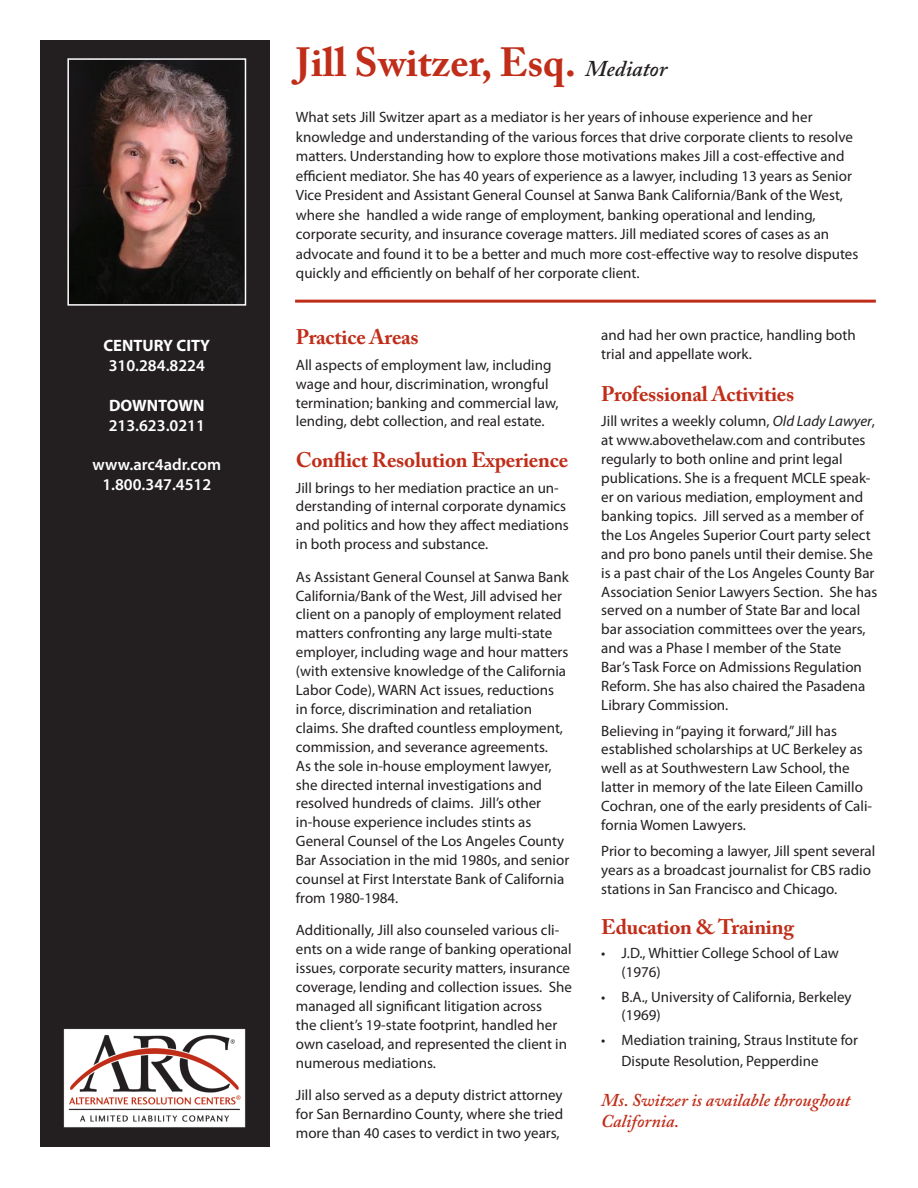
<style>
.page{position:relative;width:918px;height:1188px;background:#fff}
.page>*{position:absolute;margin:0;border:0;box-sizing:border-box;transform-origin:0 0}
.t1{font:700 40.5px "Adobe Caslon Pro";color:#c02d19}
.t2{font:700 21px "Adobe Caslon Pro";letter-spacing:-.01em;color:#c02d19}
.t3{font:italic 600 18px/21px "Adobe Caslon Pro";color:#c02d19}
.t4{font:600 16.5px/19.8px "Myriad Pro";color:#fff;text-align:center}
.t5{font:700 16.5px "Myriad Pro";color:#fff}
.t6{font:15px/18.9px "Myriad Pro";color:#231f20}
.s1{font-weight:600;font-style:italic;font-size:22.5px;color:#231f20}
.s2{font-style:italic}
</style>
<div class="page">
<div style="left:40px;top:40px;width:230px;height:1108px;background:#231f20"></div>
<hr style="left:295px;top:300px;width:581px;height:3px;background:#c02d19">
<img style="left:70px;top:61px;width:173px;height:242px">
<div style="left:67px;top:58px;width:179px;height:248px;border:2px solid #fff"></div>
<img style="left:64px;top:1028px;width:182px;height:100px">
<p class="t5" style="left:103px;top:335px;width:108px">CENTURY CITY</p>
<p class="t4" style="left:109px;top:355px;width:98px">310.284.8224</p>
<p class="t5" style="left:109px;top:395px;width:97px">DOWNTOWN</p>
<p class="t4" style="left:109px;top:415px;width:98px">213.623.0211</p>
<p class="t4" style="left:93px;top:454px;width:130px">www.arc4adr.com<br>1.800.347.4512</p>
<h1 class="t1" style="left:296px;top:39px;width:373px">Jill Switzer, Esq. <span class="s1">Mediator</span></h1>
<p class="t6" style="left:296px;top:107px;width:564px;line-height:19.5px">What sets Jill Switzer apart as a mediator is her years of inhouse experience and her knowledge and understanding of the various forces that drive corporate clients to resolve matters. Understanding how to explore those motivations makes Jill a cost-effective and efficient mediator. She has 40 years of experience as a lawyer, including 13 years as Senior Vice President and Assistant General Counsel at Sanwa Bank California/Bank of the West, where she handled a wide range of employment, banking operational and lending, corporate security, and insurance coverage matters. Jill mediated scores of cases as an advocate and found it to be a better and much more cost-effective way to resolve disputes quickly and efficiently on behalf of her corporate client.</p>
<h2 class="t2" style="left:296px;top:325px;width:124px">Practice Areas</h2>
<p class="t6" style="left:296px;top:355px;width:264px">All aspects of employment law, including wage and hour, discrimination, wrongful termination; banking and commercial law, lending, debt collection, and real estate.</p>
<h2 class="t2" style="left:296px;top:447px;width:274px">Conflict Resolution Experience</h2>
<p class="t6" style="left:296px;top:478px;width:274px">Jill brings to her mediation practice an un&shy;derstanding of internal corporate dynamics and politics and how they affect mediations in both process and substance.</p>
<p class="t6" style="left:296px;top:567px;width:275px">As Assistant General Counsel at Sanwa Bank California/Bank of the West, Jill advised her client on a panoply of employment related matters confronting any large multi-state employer, including wage and hour matters (with extensive knowledge of the California Labor Code), WARN Act issues, reductions in force, discrimination and retaliation claims. She drafted countless employment, commission, and severance agreements.<br>As the sole in-house employment lawyer, she directed internal investigations and resolved hundreds of claims. Jill’s other in-house experience includes stints as General Counsel of the Los Angeles County Bar Association in the mid 1980s, and senior counsel at First Interstate Bank of California from 1980-1984.</p>
<p class="t6" style="left:296px;top:921px;width:278px">Additionally, Jill also counseled various cli&shy;ents on a wide range of banking operational issues, corporate security matters, insurance coverage, lending and collection issues. She managed all significant litigation across<br>the client’s 19-state footprint, handled her own caseload, and represented the client in numerous mediations.</p>
<p class="t6" style="left:296px;top:1085px;width:269px;text-align:justify">Jill also served as a deputy district attorney for San Bernardino County, where she tried more than 40 cases to verdict in two years,</p>
<p class="t6" style="left:601px;top:325px;width:256px">and had her own practice, handling both trial and appellate work.</p>
<h2 class="t2" style="left:601px;top:381px;width:195px">Professional Activities</h2>
<p class="t6" style="left:601px;top:412px;width:278px">Jill writes a weekly column, <span class="s2">Old Lady Lawyer</span>, at www.abovethelaw.com and contributes regularly to both online and print legal publications. She is a frequent MCLE speak&shy;er on various mediation, employment and banking topics. Jill served as a member of the Los Angeles Superior Court party select and pro bono panels until their demise. She is a past chair of the Los Angeles County Bar Association Senior Lawyers Section. She has served on a number of State Bar and local bar association committees over the years, and was a Phase I member of the State<br>Bar’s Task Force on Admissions Regulation Reform. She has also chaired the Pasadena Library Commission.</p>
<p class="t6" style="left:601px;top:721px;width:272px">Believing in “paying it forward,” Jill has established scholarships at UC Berkeley as well as at Southwestern Law School, the latter in memory of the late Eileen Camillo Cochran, one of the early presidents of Cali&shy;fornia Women Lawyers.</p>
<p class="t6" style="left:601px;top:841px;width:276px">Prior to becoming a lawyer, Jill spent several years as a broadcast journalist for CBS radio stations in San Francisco and Chicago.</p>
<h2 class="t2" style="left:601px;top:914px;width:194px">Education &amp; Training</h2>
<p class="t6" style="left:622px;top:944px;width:219px;text-indent:-20px">• J.D., Whittier College School of Law (1976)</p>
<p class="t6" style="left:622px;top:987px;width:232px;text-indent:-20px">• B.A., University of California, Berkeley (1969)</p>
<p class="t6" style="left:622px;top:1029px;width:238px;line-height:21px;text-indent:-20px">• Mediation training, Straus Institute for<br>Dispute Resolution, Pepperdine</p>
<p class="t3" style="left:601px;top:1090px;width:251px">Ms. Switzer is available throughout<br>California.</p>
</div>
